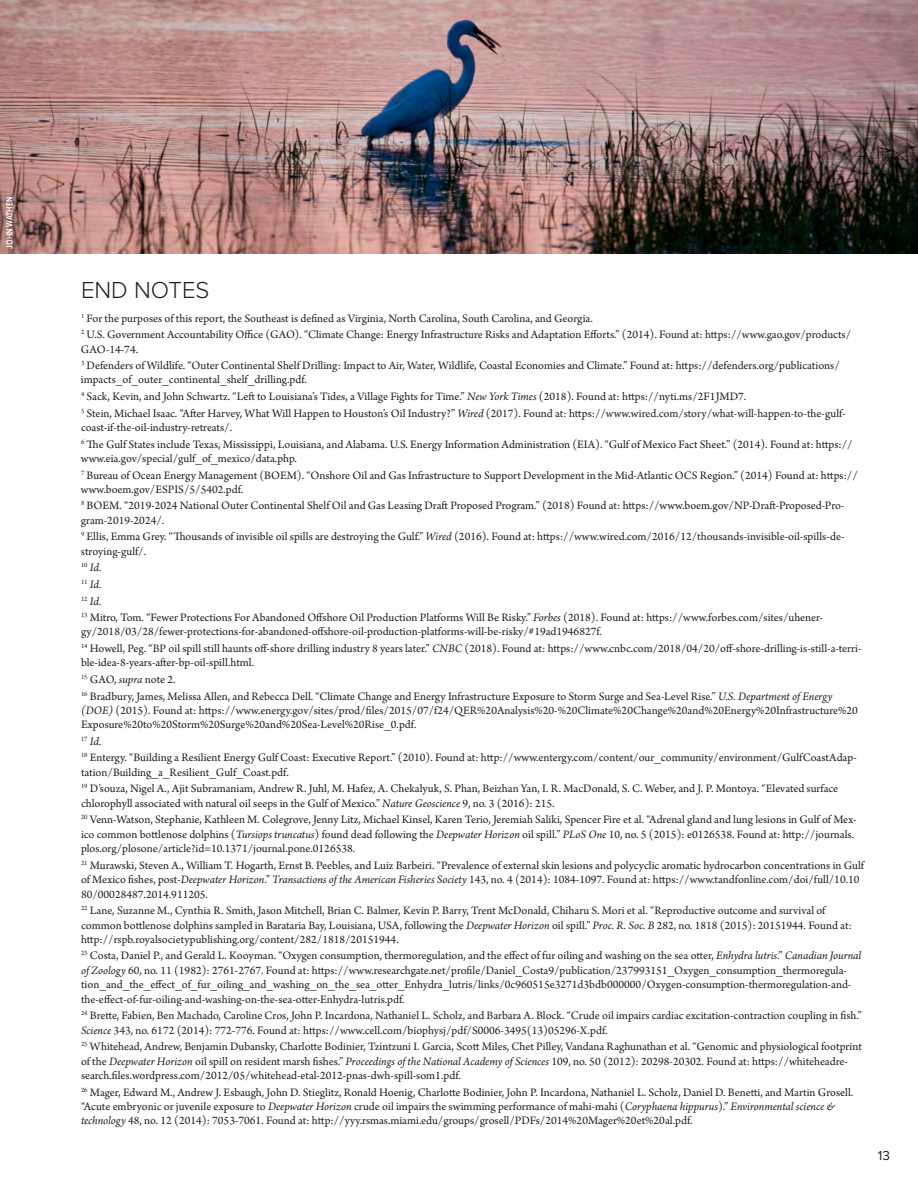
<style>
.page{position:relative;width:918px;height:1188px;background:#fff}
.page>*{position:absolute;margin:0;border:0;box-sizing:border-box;transform-origin:0 0}
.t1{font:300 24px "Proxima Nova";color:#231f20}
.t2{font:13.5px "Proxima Nova";color:#231f20}
.t3{font:12px/14.4px "Arno Pro";color:#231f20}
.t4{font:italic 12px "Arno Pro";letter-spacing:-.025em;color:#231f20}
.t5{font:600 9px "Proxima Nova Cond";color:#fff}
.s1{font-style:italic}
</style>
<div class="page">
<img style="left:0;top:0;width:918px;height:254px">
<p class="t5" style="left:5px;top:249px;width:53px;rotate:-90deg">JOHN WATHEN</p>
<p class="t1" style="left:81px;top:276px;width:130px">END NOTES</p>
<p class="t3" style="left:81px;top:311px;width:513px"><sup>1</sup> For the purposes of this report, the Southeast is defined as Virginia, North Carolina, South Carolina, and Georgia.</p>
<p class="t3" style="left:81px;top:328px;width:772px"><sup>2</sup> U.S. Government Accountability Office (GAO). “Climate Change: Energy Infrastructure Risks and Adaptation Efforts.” (2014). Found at: https://www.gao.gov/products/<br>GAO-14-74.</p>
<p class="t3" style="left:81px;top:359px;width:760px"><sup>3</sup> Defenders of Wildlife. “Outer Continental Shelf Drilling: Impact to Air, Water, Wildlife, Coastal Economies and Climate.” Found at: https://defenders.org/publications/ impacts_of_outer_continental_shelf_drilling.pdf.</p>
<p class="t3" style="left:81px;top:390px;width:667px"><sup>4</sup> Sack, Kevin, and John Schwartz. “Left to Louisiana’s Tides, a Village Fights for Time.” <span class="s1">New York Times</span> (2018). Found at: https://nyti.ms/2F1JMD7.</p>
<p class="t3" style="left:81px;top:406px;width:766px"><sup>5</sup> Stein, Michael Isaac. “After Harvey, What Will Happen to Houston’s Oil Industry?” <span class="s1">Wired</span> (2017). Found at: https://www.wired.com/story/what-will-happen-to-the-gulf&shy;coast-if-the-oil-industry-retreats/.</p>
<p class="t3" style="left:81px;top:437px;width:773px"><sup>6</sup> The Gulf States include Texas, Mississippi, Louisiana, and Alabama. U.S. Energy Information Administration (EIA). “Gulf of Mexico Fact Sheet.” (2014). Found at: https:// www.eia.gov/special/gulf_of_mexico/data.php.</p>
<p class="t3" style="left:81px;top:468px;width:778px"><sup>7</sup> Bureau of Ocean Energy Management (BOEM). “Onshore Oil and Gas Infrastructure to Support Development in the Mid-Atlantic OCS Region.” (2014) Found at: https:// www.boem.gov/ESPIS/5/5402.pdf.</p>
<p class="t3" style="left:81px;top:499px;width:765px"><sup>8</sup> BOEM. “2019-2024 National Outer Continental Shelf Oil and Gas Leasing Draft Proposed Program.” (2018) Found at: https://www.boem.gov/NP-Draft-Proposed-Pro&shy;gram-2019-2024/.</p>
<p class="t3" style="left:81px;top:530px;width:765px"><sup>9</sup> Ellis, Emma Grey. “Thousands of invisible oil spills are destroying the Gulf.” <span class="s1">Wired</span> (2016). Found at: https://www.wired.com/2016/12/thousands-invisible-oil-spills-de&shy;stroying-gulf/.</p>
<p class="t4" style="left:81px;top:561px;width:22px"><sup>10</sup> Id.</p>
<p class="t4" style="left:81px;top:577px;width:22px"><sup>11</sup> Id.</p>
<p class="t4" style="left:81px;top:594px;width:22px"><sup>12</sup> Id.</p>
<p class="t3" style="left:81px;top:611px;width:744px"><sup>13</sup> Mitro, Tom. “Fewer Protections For Abandoned Offshore Oil Production Platforms Will Be Risky.” <span class="s1">Forbes</span> (2018). Found at: https://www.forbes.com/sites/uhener&shy;gy/2018/03/28/fewer-protections-for-abandoned-offshore-oil-production-platforms-will-be-risky/#19ad1946827f.</p>
<p class="t3" style="left:81px;top:642px;width:782px"><sup>14</sup> Howell, Peg. “BP oil spill still haunts off-shore drilling industry 8 years later.” <span class="s1">CNBC</span> (2018). Found at: https://www.cnbc.com/2018/04/20/off-shore-drilling-is-still-a-terri&shy;ble-idea-8-years-after-bp-oil-spill.html.</p>
<p class="t3" style="left:81px;top:673px;width:96px"><sup>15</sup> GAO, <span class="s1">supra</span> note 2.</p>
<p class="t3" style="left:81px;top:689px;width:778px"><sup>16</sup> Bradbury, James, Melissa Allen, and Rebecca Dell. “Climate Change and Energy Infrastructure Exposure to Storm Surge and Sea-Level Rise.” <span class="s1">U.S. Department of Energy (DOE)</span> (2015). Found at: https://www.energy.gov/sites/prod/files/2015/07/f24/QER%20Analysis%20-%20Climate%20Change%20and%20Energy%20Infrastructure%20<br>Exposure%20to%20Storm%20Surge%20and%20Sea-Level%20Rise_0.pdf.</p>
<p class="t4" style="left:81px;top:734px;width:22px"><sup>17</sup> Id.</p>
<p class="t3" style="left:81px;top:751px;width:777px"><sup>18</sup> Entergy. “Building a Resilient Energy Gulf Coast: Executive Report.” (2010). Found at: http://www.entergy.com/content/our_community/environment/GulfCoastAdap&shy;tation/Building_a_Resilient_Gulf_Coast.pdf.</p>
<p class="t3" style="left:81px;top:782px;width:759px"><sup>19</sup> D’souza, Nigel A., Ajit Subramaniam, Andrew R. Juhl, M. Hafez, A. Chekalyuk, S. Phan, Beizhan Yan, I. R. MacDonald, S. C. Weber, and J. P. Montoya. “Elevated surface chlorophyll associated with natural oil seeps in the Gulf of Mexico.” <span class="s1">Nature Geoscience</span> 9, no. 3 (2016): 215.</p>
<p class="t3" style="left:81px;top:813px;width:777px"><sup>20</sup> Venn-Watson, Stephanie, Kathleen M. Colegrove, Jenny Litz, Michael Kinsel, Karen Terio, Jeremiah Saliki, Spencer Fire et al. “Adrenal gland and lung lesions in Gulf of Mex&shy;ico common bottlenose dolphins (<span class="s1">Tursiops truncatus</span>) found dead following the <span class="s1">Deepwater Horizon</span> oil spill.” <span class="s1">PLoS One</span> 10, no. 5 (2015): e0126538. Found at: http://journals. plos.org/plosone/article?id=10.1371/journal.pone.0126538.</p>
<p class="t3" style="left:81px;top:859px;width:785px"><sup>21</sup> Murawski, Steven A., William T. Hogarth, Ernst B. Peebles, and Luiz Barbeiri. “Prevalence of external skin lesions and polycyclic aromatic hydrocarbon concentrations in Gulf of Mexico fishes, post-<span class="s1">Deepwater Horizon</span>.” <span class="s1">Transactions of the American Fisheries Society</span> 143, no. 4 (2014): 1084-1097. Found at: https://www.tandfonline.com/doi/full/10.10<br>80/00028487.2014.911205.</p>
<p class="t3" style="left:81px;top:904px;width:772px"><sup>22</sup> Lane, Suzanne M., Cynthia R. Smith, Jason Mitchell, Brian C. Balmer, Kevin P. Barry, Trent McDonald, Chiharu S. Mori et al. “Reproductive outcome and survival of common bottlenose dolphins sampled in Barataria Bay, Louisiana, USA, following the <span class="s1">Deepwater Horizon</span> oil spill.” <span class="s1">Proc. R. Soc. B</span> 282, no. 1818 (2015): 20151944. Found at: http://rspb.royalsocietypublishing.org/content/282/1818/20151944.</p>
<p class="t3" style="left:81px;top:949px;width:782px"><sup>23</sup> Costa, Daniel P., and Gerald L. Kooyman. “Oxygen consumption, thermoregulation, and the effect of fur oiling and washing on the sea otter, <span class="s1">Enhydra lutris</span>.” <span class="s1">Canadian Journal of Zoology</span> 60, no. 11 (1982): 2761-2767. Found at: https://www.researchgate.net/profile/Daniel_Costa9/publication/237993151_Oxygen_consumption_thermoregula&shy;tion_and_the_effect_of_fur_oiling_and_washing_on_the_sea_otter_Enhydra_lutris/links/0c960515e3271d3bdb000000/Oxygen-consumption-thermoregulation-and&shy;the-effect-of-fur-oiling-and-washing-on-the-sea-otter-Enhydra-lutris.pdf.</p>
<p class="t3" style="left:81px;top:1009px;width:782px"><sup>24</sup> Brette, Fabien, Ben Machado, Caroline Cros, John P. Incardona, Nathaniel L. Scholz, and Barbara A. Block. “Crude oil impairs cardiac excitation-contraction coupling in fish.”<br><span class="s1">Science</span> 343, no. 6172 (2014): 772-776. Found at: https://www.cell.com/biophysj/pdf/S0006-3495(13)05296-X.pdf.</p>
<p class="t3" style="left:81px;top:1040px;width:782px"><sup>25</sup> Whitehead, Andrew, Benjamin Dubansky, Charlotte Bodinier, Tzintzuni I. Garcia, Scott Miles, Chet Pilley, Vandana Raghunathan et al. “Genomic and physiological footprint of the <span class="s1">Deepwater Horizon</span> oil spill on resident marsh fishes.” <span class="s1">Proceedings of the National Academy of Sciences</span> 109, no. 50 (2012): 20298-20302. Found at: https://whiteheadre&shy;search.files.wordpress.com/2012/05/whitehead-etal-2012-pnas-dwh-spill-som1.pdf.</p>
<p class="t3" style="left:81px;top:1085px;width:774px"><sup>26</sup> Mager, Edward M., Andrew J. Esbaugh, John D. Stieglitz, Ronald Hoenig, Charlotte Bodinier, John P. Incardona, Nathaniel L. Scholz, Daniel D. Benetti, and Martin Grosell. “Acute embryonic or juvenile exposure to <span class="s1">Deepwater Horizon</span> crude oil impairs the swimming performance of mahi-mahi (<span class="s1">Coryphaena hippurus</span>).” <span class="s1">Environmental science &amp; technology</span> 48, no. 12 (2014): 7053-7061. Found at: http://yyy.rsmas.miami.edu/groups/grosell/PDFs/2014%20Mager%20et%20al.pdf.</p>
<p class="t2" style="left:878px;top:1148px;width:14px">13</p>
</div>
